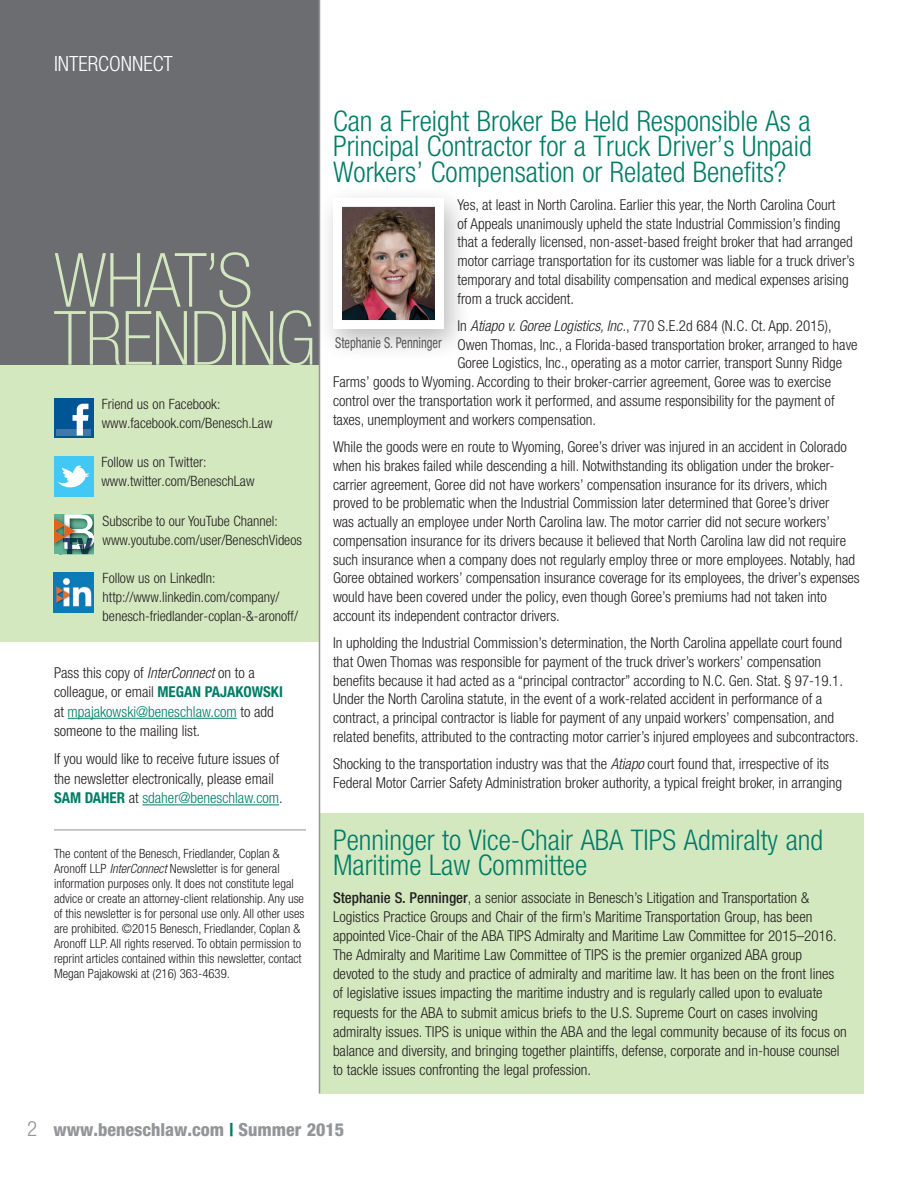
<style>
.page{position:relative;width:918px;height:1188px;background:#fff}
.page>*{position:absolute;margin:0;border:0;box-sizing:border-box;transform-origin:0 0}
.t1{font:100 condensed 75px/58.1px "Helvetica Neue";letter-spacing:-.015em;color:#d4e8c0}
.t2{font:300 condensed 28.5px/25.5px "Helvetica Neue";color:#007d67;text-align:justify}
.t3{font:300 condensed 21px "Helvetica Neue";color:#fff}
.t4{font:800 condensed 18px "Helvetica Neue";color:#939598}
.t5{font:300 condensed 15px/18.8px "Helvetica Neue";color:#231f20}
.t6{font:condensed 15px "Helvetica Neue";color:#57585a;scale:.83 1}
.t7{font:300 condensed 14.25px/18.8px "Helvetica Neue";color:#231f20}
.t8{font:300 condensed 12.75px/15px "Helvetica Neue";color:#231f20}
.s1{font-style:italic}
.s2{font-weight:700;color:#007d67}
.s3{color:#007d67}
.s4{font-weight:500}
.s5{font-weight:300;font-size:21px}
</style>
<div class="page">
<div style="left:0;top:362px;width:319px;height:280px;background:#d4e8c0"></div>
<div style="left:0;top:0;width:319px;height:364px;background:#6c6d70"></div>
<div style="left:54px;top:398px;width:40px;height:40px;background:#005595"></div>
<div style="left:57px;top:429px;width:34px;height:7px;background:#4476ae"></div>
<svg style="left:73px;top:404px;width:15px;height:32px"></svg>
<svg style="left:54px;top:456px;width:40px;height:40px;background:#6bd4f6"></svg>
<hr style="left:54px;top:830px;width:252px;height:1px;background:#939598">
<svg style="left:54px;top:515px;width:40px;height:39px;background:#809786"></svg>
<hr style="left:68px;top:718px;width:169px;height:1px;background:#007d67">
<hr style="left:142px;top:805px;width:137px;height:1px;background:#007d67">
<img style="left:54px;top:573px;width:40px;height:40px">
<div style="left:316px;top:185px;width:156px;height:176px;background:#231f20;opacity:.3"></div>
<img style="left:343px;top:208px;width:91px;height:111px">
<div style="left:333px;top:198px;width:111px;height:131px;border:9px solid #fff"></div>
<div style="left:319px;top:813px;width:545px;height:281px;background:#d4e8c0"></div>
<hr style="left:319px;top:0;width:1px;height:1094px;background:#939598">
<h3 class="t3" style="left:54px;top:51px;width:120px">INTERCONNECT</h3>
<h1 class="t1" style="left:54px;top:251px;width:263px">WHAT’S<br>TRENDING</h1>
<p class="t7" style="left:102px;top:395px;width:172px">Friend us on Facebook: www.facebook.com/Benesch.Law</p>
<p class="t7" style="left:101px;top:453px;width:154px">Follow us on Twitter: www.twitter.com/BeneschLaw</p>
<p class="t7" style="left:103px;top:511px;width:201px">Subscribe to our YouTube Channel: www.youtube.com/user/BeneschVideos</p>
<p class="t7" style="left:103px;top:568px;width:197px">Follow us on LinkedIn: http://www.linkedin.com/company/ benesch-friedlander-coplan-&amp;-aronoff/</p>
<p class="t5" style="left:54px;top:663px;width:230px;line-height:19.5px">Pass this copy of <span class="s1">InterConnect</span> on to a colleague, or email <span class="s2">MEGAN PAJAKOWSKI </span>at <span class="s3">mpajakowski@beneschlaw.com</span> to add someone to the mailing list.</p>
<p class="t5" style="left:54px;top:749px;width:230px;line-height:19.5px">If you would like to receive future issues of the newsletter electronically, please email<br><span class="s2">SAM DAHER</span> at <span class="s3">sdaher@beneschlaw.com</span>.</p>
<p class="t8" style="left:54px;top:846px;width:252px">The content of the Benesch, Friedlander, Coplan &amp; Aronoff LLP <span class="s1">InterConnect</span> Newsletter is for general information purposes only. It does not constitute legal advice or create an attorney-client relationship. Any use of this newsletter is for personal use only. All other uses are prohibited. ©2015 Benesch, Friedlander, Coplan &amp; Aronoff LLP. All rights reserved. To obtain permission to reprint articles contained within this newsletter, contact Megan Pajakowski at (216) 363-4639.</p>
<h2 class="t2" style="left:333px;top:108px;width:480px">Can a Freight Broker Be Held Responsible As a Principal Contractor for a Truck Driver’s Unpaid Workers’ Compensation or Related Benefits?</h2>
<p class="t5" style="left:457px;top:195px;width:399px">Yes, at least in North Carolina. Earlier this year, the North Carolina Court<br>of Appeals unanimously upheld the state Industrial Commission’s finding that a federally licensed, non-asset-based freight broker that had arranged motor carriage transportation for its customer was liable for a truck driver’s temporary and total disability compensation and medical expenses arising from a truck accident.</p>
<p class="t5" style="left:457px;top:316px;width:376px">In <span class="s1">Atiapo v. Goree Logistics, Inc.</span>, 770 S.E.2d 684 (N.C. Ct. App. 2015),</p>
<p class="t5" style="left:457px;top:335px;width:402px">Owen Thomas, Inc., a Florida-based transportation broker, arranged to have</p>
<p class="t5" style="left:457px;top:354px;width:386px">Goree Logistics, Inc., operating as a motor carrier, transport Sunny Ridge</p>
<p class="t5" style="left:333px;top:372px;width:500px">Farms’ goods to Wyoming. According to their broker-carrier agreement, Goree was to exercise</p>
<p class="t5" style="left:333px;top:391px;width:503px">control over the transportation work it performed, and assume responsibility for the payment of</p>
<p class="t5" style="left:333px;top:410px;width:264px">taxes, unemployment and workers compensation.</p>
<p class="t5" style="left:333px;top:437px;width:528px">While the goods were en route to Wyoming, Goree’s driver was injured in an accident in Colorado when his brakes failed while descending a hill. Notwithstanding its obligation under the broker&shy;carrier agreement, Goree did not have workers’ compensation insurance for its drivers, which proved to be problematic when the Industrial Commission later determined that Goree’s driver<br>was actually an employee under North Carolina law. The motor carrier did not secure workers’ compensation insurance for its drivers because it believed that North Carolina law did not require such insurance when a company does not regularly employ three or more employees. Notably, had Goree obtained workers’ compensation insurance coverage for its employees, the driver’s expenses would have been covered under the policy, even though Goree’s premiums had not taken into account its independent contractor drivers.</p>
<p class="t5" style="left:333px;top:633px;width:527px">In upholding the Industrial Commission’s determination, the North Carolina appellate court found that Owen Thomas was responsible for payment of the truck driver’s workers’ compensation benefits because it had acted as a “principal contractor” according to N.C. Gen. Stat. § 97-19.1.<br>Under the North Carolina statute, in the event of a work-related accident in performance of a contract, a principal contractor is liable for payment of any unpaid workers’ compensation, and related benefits, attributed to the contracting motor carrier’s injured employees and subcontractors.</p>
<p class="t5" style="left:333px;top:755px;width:511px">Shocking to the transportation industry was that the <span class="s1">Atiapo</span> court found that, irrespective of its<br>Federal Motor Carrier Safety Administration broker authority, a typical freight broker, in arranging</p>
<p class="t6" style="left:335px;top:334px;width:130px">Stephanie S. Penninger</p>
<h2 class="t2" style="left:333px;top:826px;width:492px">Penninger to Vice-Chair ABA TIPS Admiralty and<br>Maritime Law Committee</h2>
<p class="t5" style="left:333px;top:888px;width:515px"><span class="s4">Stephanie S. Penninger</span>, a senior associate in Benesch’s Litigation and Transportation &amp; Logistics Practice Groups and Chair of the firm’s Maritime Transportation Group, has been appointed Vice-Chair of the ABA TIPS Admiralty and Maritime Law Committee for 2015–2016.<br>The Admiralty and Maritime Law Committee of TIPS is the premier organized ABA group devoted to the study and practice of admiralty and maritime law. It has been on the front lines of legislative issues impacting the maritime industry and is regularly called upon to evaluate requests for the ABA to submit amicus briefs to the U.S. Supreme Court on cases involving admiralty issues. TIPS is unique within the ABA and the legal community because of its focus on balance and diversity, and bringing together plaintiffs, defense, corporate and in-house counsel to tackle issues confronting the legal profession.</p>
<p class="t4" style="left:27px;top:1118px;width:319px"><span class="s5">2</span> www.beneschlaw.com <span class="s3">|</span> Summer 2015</p>
</div>
